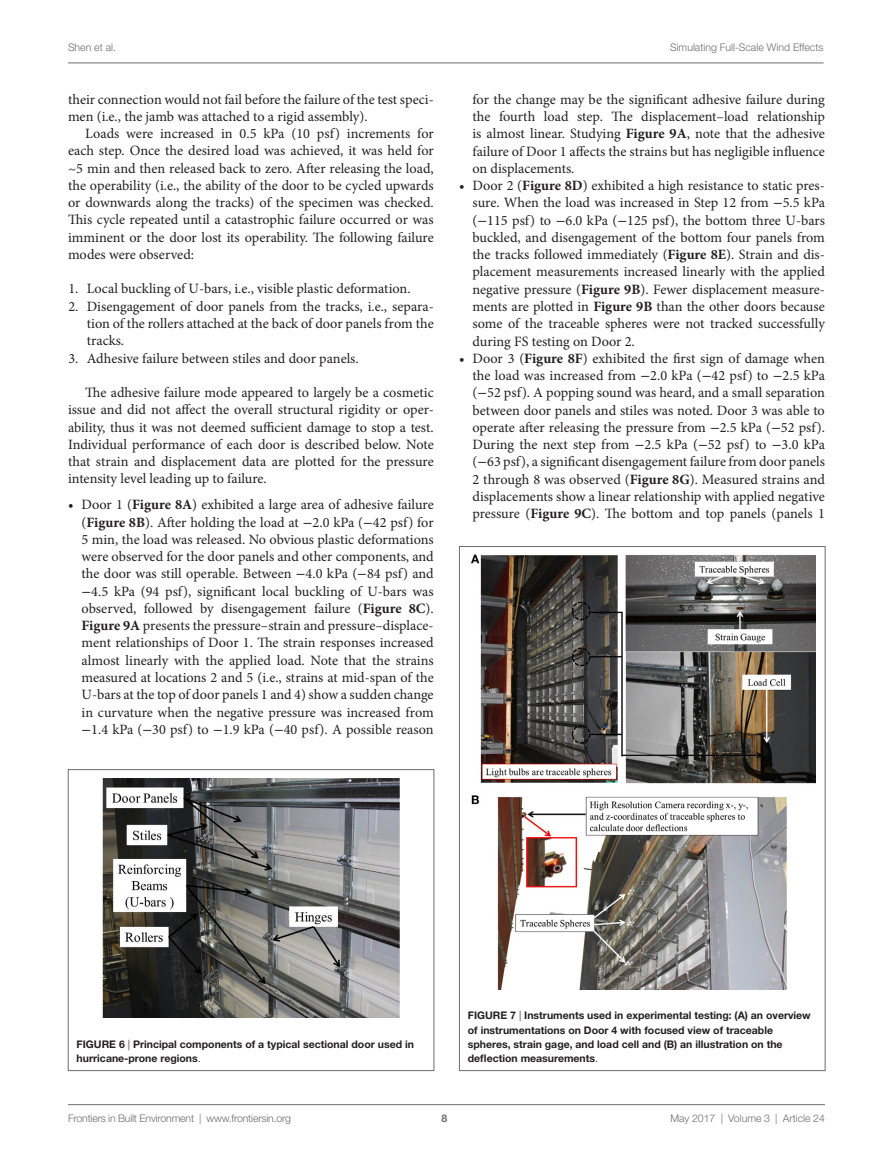
<style>
.page{position:relative;width:893px;height:1170px;background:#fff}
.page>*{position:absolute;margin:0;border:0;box-sizing:border-box;transform-origin:0 0}
.t1{font:14.25px/17.2px "Minion Pro";color:#231f20;text-align:justify}
.t2{font:700 10.5px/14.2px "Helvetica Neue LT Std";color:#231f20}
.t3{font:300 10.5px "Helvetica Neue LT Std";color:#6c6d70}
.t4{font:700 10.5px "Helvetica Neue LT Std";color:#6c6d70}
.s1{font-weight:700}
.s2{font-family:"STIX General"}
.s3{font-weight:300}
</style>
<div class="page">
<img style="left:471px;top:555px;width:344px;height:434px">
<img style="left:102px;top:778px;width:298px;height:239px">
<div style="left:68px;top:769px;width:366px;height:301px;border:1px solid #6c6d70"></div>
<hr style="left:68px;top:63px;width:756px;height:1px;background:#6c6d70">
<hr style="left:68px;top:1104px;width:757px;height:1px;background:#6c6d70">
<p class="t3" style="left:68px;top:41px;width:50px">Shen et al.</p>
<p class="t3" style="left:670px;top:41px;width:155px">Simulating Full-Scale Wind Effects</p>
<p class="t1" style="left:68px;top:90px;width:367px">their connection would not fail before the failure of the test speci&shy;men (i.e., the jamb was attached to a rigid assembly).</p>
<p class="t1" style="left:68px;top:125px;width:367px;text-indent:17px">Loads were increased in 0.5 kPa (10 psf) increments for each step. Once the desired load was achieved, it was held for ~5 min and then released back to zero. After releasing the load, the operability (i.e., the ability of the door to be cycled upwards or downwards along the tracks) of the specimen was checked.<br>This cycle repeated until a catastrophic failure occurred or was imminent or the door lost its operability. The following failure modes were observed:</p>
<p class="t1" style="left:68px;top:280px;width:344px">1. Local buckling of U-bars, i.e., visible plastic deformation.</p>
<p class="t1" style="left:87px;top:297px;width:348px;text-indent:-18px">2. Disengagement of door panels from the tracks, i.e., separa&shy;tion of the rollers attached at the back of door panels from the tracks.</p>
<p class="t1" style="left:68px;top:349px;width:292px">3. Adhesive failure between stiles and door panels.</p>
<p class="t1" style="left:68px;top:384px;width:367px;text-indent:17px">The adhesive failure mode appeared to largely be a cosmetic issue and did not affect the overall structural rigidity or oper&shy;ability, thus it was not deemed sufficient damage to stop a test.<br>Individual performance of each door is described below. Note that strain and displacement data are plotted for the pressure intensity level leading up to failure.</p>
<p class="t1" style="left:82px;top:496px;width:354px;text-indent:-13px">• Door 1 (<span class="s1">Figure 8A</span>) exhibited a large area of adhesive failure (<span class="s1">Figure 8B</span>). After holding the load at <span class="s2">−</span>2.0 kPa (<span class="s2">−</span>42 psf) for 5 min, the load was released. No obvious plastic deformations were observed for the door panels and other components, and the door was still operable. Between <span class="s2">−</span>4.0 kPa (<span class="s2">−</span>84 psf) and <span class="s2">−</span>4.5 kPa (94 psf), significant local buckling of U-bars was observed, followed by disengagement failure (<span class="s1">Figure 8C</span>).<br><span class="s1">Figure 9A</span> presents the pressure–strain and pressure–displace&shy;ment relationships of Door 1. The strain responses increased almost linearly with the applied load. Note that the strains measured at locations 2 and 5 (i.e., strains at mid-span of the U-bars at the top of door panels 1 and 4) show a sudden change in curvature when the negative pressure was increased from <span class="s2">−</span>1.4 kPa (<span class="s2">−</span>30 psf) to <span class="s2">−</span>1.9 kPa (<span class="s2">−</span>40 psf). A possible reason</p>
<p class="t1" style="left:472px;top:91px;width:354px">for the change may be the significant adhesive failure during the fourth load step. The displacement–load relationship is almost linear. Studying <span class="s1">Figure 9A</span>, note that the adhesive failure of Door 1 affects the strains but has negligible influence on displacements.</p>
<p class="t1" style="left:472px;top:177px;width:354px;text-indent:-13px">• Door 2 (<span class="s1">Figure 8D</span>) exhibited a high resistance to static pres&shy;sure. When the load was increased in Step 12 from <span class="s2">−</span>5.5 kPa (<span class="s2">−</span>115 psf) to <span class="s2">−</span>6.0 kPa (<span class="s2">−</span>125 psf), the bottom three U-bars buckled, and disengagement of the bottom four panels from the tracks followed immediately (<span class="s1">Figure 8E</span>). Strain and dis&shy;placement measurements increased linearly with the applied negative pressure (<span class="s1">Figure 9B</span>). Fewer displacement measure&shy;ments are plotted in <span class="s1">Figure 9B</span> than the other doors because some of the traceable spheres were not tracked successfully during FS testing on Door 2.</p>
<p class="t1" style="left:472px;top:349px;width:354px;text-indent:-13px">• Door 3 (<span class="s1">Figure 8F</span>) exhibited the first sign of damage when the load was increased from <span class="s2">−</span>2.0 kPa (<span class="s2">−</span>42 psf) to <span class="s2">−</span>2.5 kPa (<span class="s2">−</span>52 psf). A popping sound was heard, and a small separation between door panels and stiles was noted. Door 3 was able to operate after releasing the pressure from <span class="s2">−</span>2.5 kPa (<span class="s2">−</span>52 psf).<br>During the next step from <span class="s2">−</span>2.5 kPa (<span class="s2">−</span>52 psf) to <span class="s2">−</span>3.0 kPa (<span class="s2">−</span>63 psf), a significant disengagement failure from door panels 2 through 8 was observed (<span class="s1">Figure 8G</span>). Measured strains and displacements show a linear relationship with applied negative pressure (<span class="s1">Figure 9C</span>). The bottom and top panels (panels 1</p>
<p class="t2" style="left:77px;top:1036px;width:339px">Figure 6 <span class="s3">|</span> Principal components of a typical sectional door used in hurricane-prone regions<span class="s3">.</span></p>
<p class="t2" style="left:468px;top:1008px;width:344px">Figure 7 <span class="s3">|</span> Instruments used in experimental testing: (A) an overview of instrumentations on Door 4 with focused view of traceable spheres, strain gage, and load cell and (B) an illustration on the deflection measurements<span class="s3">.</span></p>
<p class="t3" style="left:68px;top:1111px;width:225px">Frontiers in Built Environment | www.frontiersin.org</p>
<p class="t3" style="left:670px;top:1111px;width:156px">May 2017 | Volume 3 | Article 24</p>
<p class="t4" style="left:441px;top:1111px;width:7px">8</p>
</div>
